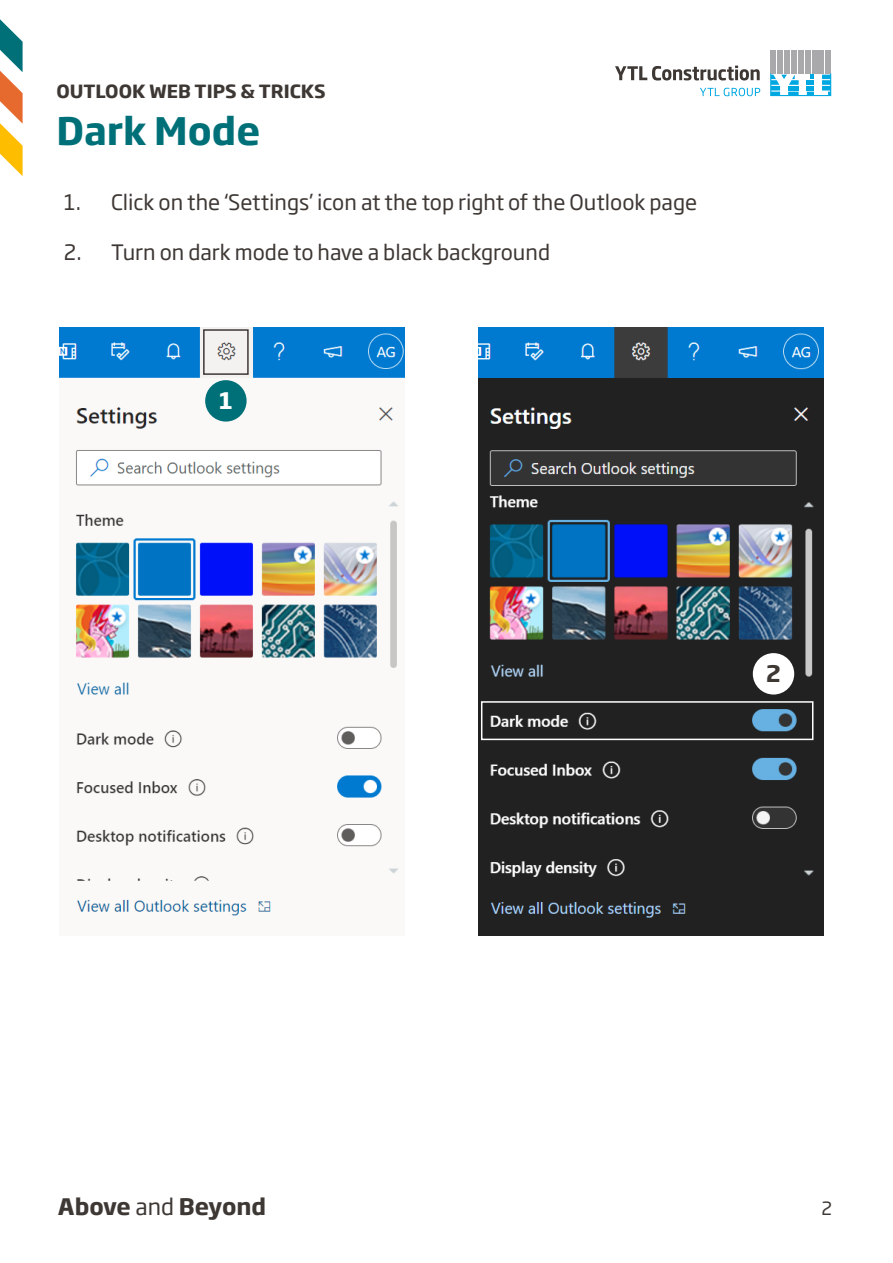
<style>
.page{position:relative;width:893px;height:1263px;background:#fff}
.page>*{position:absolute;margin:0;border:0;box-sizing:border-box;transform-origin:0 0}
.t1{font:700 37.5px "Soho Gothic Pro";color:#007078}
.t2{font:700 22.5px "Soho Gothic Pro";color:#3e3835}
.t3{font:700 22.5px "Soho Gothic Pro";color:#fff}
.t4{font:21px "Soho Gothic Pro";color:#3e3835}
.t5{font:700 18px "Soho Gothic Pro";color:#3e3835}
.t6{font:18px "Soho Gothic Pro";color:#3e3835}
.s1{font-weight:400}
</style>
<div class="page">
<img style="left:478px;top:327px;width:345px;height:609px">
<svg style="left:0;top:19px;width:23px;height:157px"></svg>
<img style="left:59px;top:327px;width:345px;height:589px">
<div style="left:203px;top:329px;width:46px;height:46px;border:2px solid #3e3835"></div>
<div style="left:205px;top:380px;width:42px;height:42px;background:#007078;border-radius:50%"></div>
<div style="left:481px;top:701px;width:332px;height:39px;border:2px solid #fff"></div>
<div style="left:753px;top:653px;width:41px;height:41px;background:#fff;border-radius:50%"></div>
<svg style="left:770px;top:50px;width:62px;height:47px"></svg>
<div style="left:825px;top:50px;width:6px;height:24px;background:#a9a8aa"></div>
<div style="left:770px;top:50px;width:6px;height:24px;background:#a9a8aa"></div>
<div style="left:777px;top:50px;width:6px;height:24px;background:#a9a8aa"></div>
<div style="left:784px;top:50px;width:6px;height:24px;background:#a9a8aa"></div>
<div style="left:791px;top:50px;width:6px;height:24px;background:#a9a8aa"></div>
<div style="left:798px;top:50px;width:6px;height:24px;background:#a9a8aa"></div>
<div style="left:805px;top:50px;width:5px;height:24px;background:#a9a8aa"></div>
<div style="left:812px;top:50px;width:5px;height:24px;background:#a9a8aa"></div>
<div style="left:818px;top:50px;width:6px;height:24px;background:#a9a8aa"></div>
<svg style="left:770px;top:74px;width:61px;height:22px"></svg>
<svg style="left:700px;top:88px;width:60px;height:8px"></svg>
<svg style="left:615px;top:66px;width:145px;height:15px"></svg>
<p class="t5" style="left:56px;top:77px;width:271px">OUTLOOK WEB TIPS &amp; TRICKS</p>
<h1 class="t1" style="left:56px;top:101px;width:205px">Dark Mode</h1>
<p class="t4" style="left:64px;top:186px;width:635px">1. Click on the ‘Settings’ icon at the top right of the Outlook page</p>
<p class="t4" style="left:64px;top:236px;width:488px">2. Turn on dark mode to have a black background</p>
<p class="t3" style="left:219px;top:383px;width:15px">1</p>
<p class="t2" style="left:766px;top:656px;width:16px">2</p>
<p class="t2" style="left:58px;top:1189px;width:210px">Above <span class="s1">and</span> Beyond</p>
<p class="t6" style="left:821px;top:1195px;width:12px">2</p>
</div>
